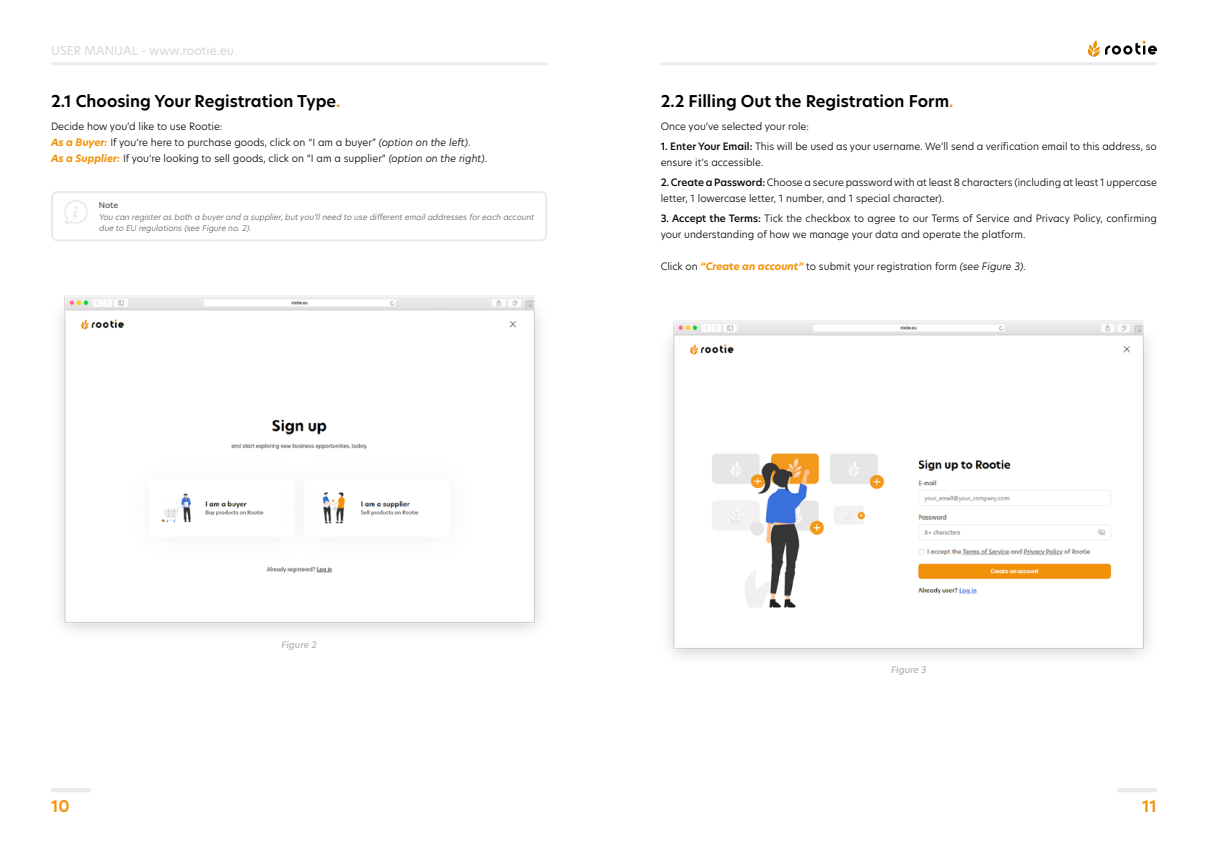
<style>
.page{position:relative;width:1208px;height:859px;background:#fff}
.page>*{position:absolute;margin:0;border:0;box-sizing:border-box;transform-origin:0 0}
.t1{font:600 16px "New Hero";color:#000}
.t2{font:600 16px "New Hero";color:#f19208}
.t3{font:12px "New Hero";color:#d6d6d6}
.t4{font:300 10px/16px "New Hero";color:#000}
.t5{font:italic 500 9px "New Hero";color:#b5b5b5}
.t6{font:italic 300 8px/11px "New Hero";color:#616161}
.t7{font:500 8px "New Hero";color:#616161}
.s1{color:#f19208}
.s2{font-weight:700;font-style:italic;color:#f2920a}
.s3{font-style:italic}
.s4{font-weight:500}
</style>
<div class="page">
<svg style="left:51px;top:788px;width:40px;height:4px"></svg>
<svg style="left:1117px;top:788px;width:40px;height:4px"></svg>
<hr style="left:51px;top:62px;width:496px;height:3px;background:#eaeaea">
<hr style="left:660px;top:62px;width:497px;height:3px;background:#eaeaea">
<svg style="left:1088px;top:40px;width:69px;height:17px"></svg>
<img style="left:59px;top:295px;width:481px;height:336px">
<img style="left:668px;top:320px;width:481px;height:337px">
<div style="left:51px;top:191px;width:496px;height:50px;border:2px solid #eaeaea;border-radius:6px"></div>
<svg style="left:64px;top:200px;width:24px;height:24px"></svg>
<p class="t3" style="left:51px;top:42px;width:184px">USER MANUAL - www.rootie.eu</p>
<h1 class="t1" style="left:51px;top:90px;width:291px">2.1 Choosing Your Registration Type<span class="s1">.</span></h1>
<p class="t4" style="left:51px;top:118px;width:438px">Decide how you’d like to use Rootie:<br><span class="s2">As a Buyer:</span> If you‘re here to purchase goods, click on “I am a buyer” <span class="s3">(option on the left)</span>.<br><span class="s2">As a Supplier:</span> If you‘re looking to sell goods, click on “I am a supplier” <span class="s3">(option on the right)</span>.</p>
<p class="t7" style="left:99px;top:199px;width:21px">Note</p>
<p class="t6" style="left:99px;top:211px;width:438px">You can registeras both a buyerand a supplier,butyou‘llneed to use differentemailaddresses foreach account due to EU regulations (see Figure no.2).</p>
<h1 class="t1" style="left:660px;top:90px;width:294px">2.2 Filling Out the Registration Form<span class="s1">.</span></h1>
<p class="t4" style="left:660px;top:118px;width:150px">Once you’ve selected your role:</p>
<p class="t4" style="left:660px;top:138px;width:498px"><span class="s4">1. Enter Your Email:</span> This will be used as your username. We’ll send a verification email to this address, so ensure it’s accessible.</p>
<p class="t4" style="left:660px;top:174px;width:498px"><span class="s4">2. Create a Password:</span> Choose a secure password with at least 8 characters (including at least 1 uppercase letter, 1 lowercase letter, 1 number, and 1 special character).</p>
<p class="t4" style="left:660px;top:210px;width:498px"><span class="s4">3. Accept the Terms:</span> Tick the checkbox to agree to our Terms of Service and Privacy Policy, confirming your understanding of how we manage your data and operate the platform.</p>
<p class="t4" style="left:660px;top:258px;width:367px">Click on <span class="s2">“Create an account”</span> to submit your registration form <span class="s3">(see Figure 3)</span>.</p>
<p class="t5" style="left:281px;top:639px;width:37px">Figure 2</p>
<p class="t5" style="left:891px;top:664px;width:37px">Figure 3</p>
<h1 class="t2" style="left:51px;top:795px;width:20px">10</h1>
<h1 class="t2" style="left:1142px;top:795px;width:16px">11</h1>
</div>
